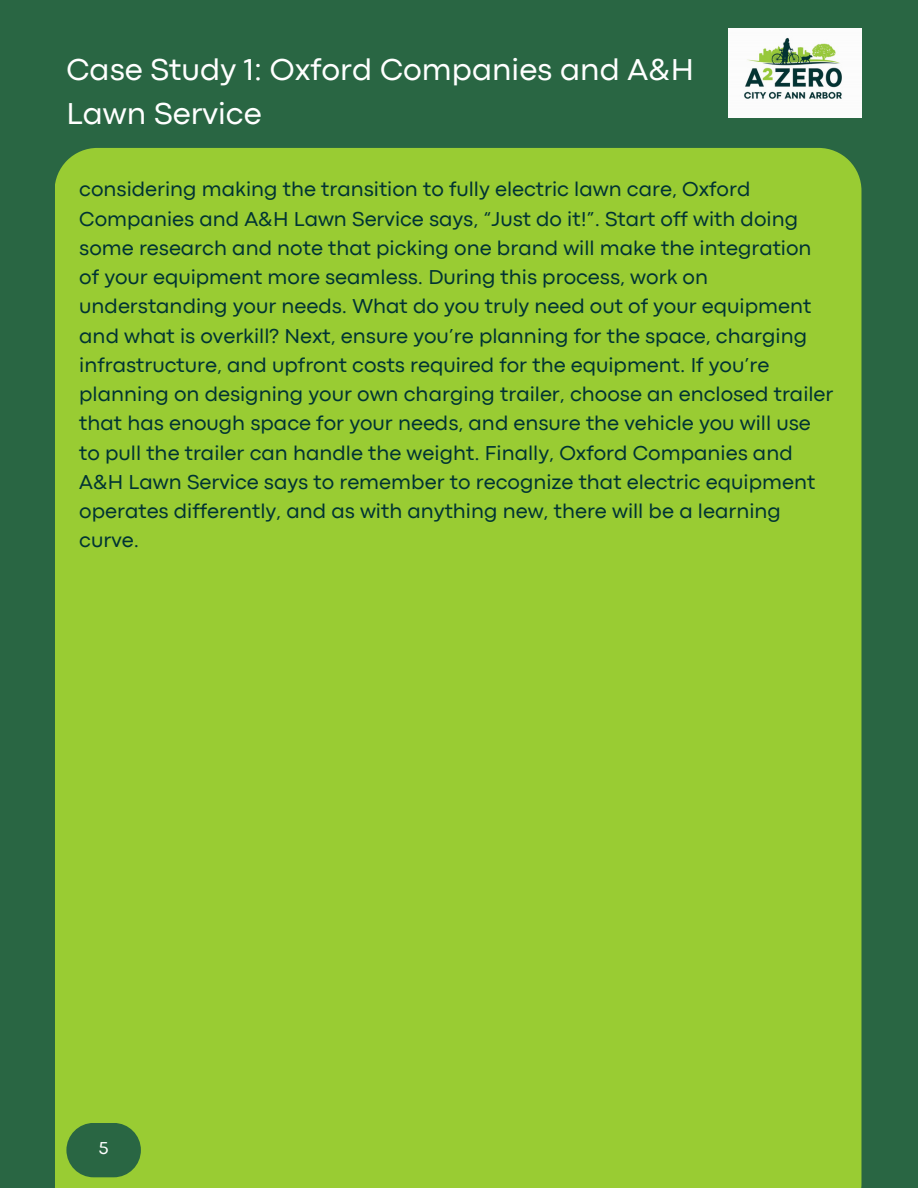
<style>
.page{position:relative;width:918px;height:1188px;background:#296643}
.page>*{position:absolute;margin:0;border:0;box-sizing:border-box;transform-origin:0 0}
.t1{font:31.5px/43.8px "Codec Pro";color:#fff}
.t2{font:21px/29.2px "Codec Pro";color:#033}
.t3{font:18px "Codec Pro";color:#fff}
</style>
<div class="page">
<div style="left:55px;top:148px;width:806px;height:1040px;background:#9c3"></div>
<img style="left:729px;top:29px;width:133px;height:89px">
<div style="left:66px;top:1123px;width:75px;height:54px;background:#296643;border-radius:27px"></div>
<h1 class="t1" style="left:66px;top:50px;width:629px">Case Study 1: Oxford Companies and A&amp;H<br>Lawn Service</h1>
<p class="t2" style="left:79px;top:176px;width:756px">considering making the transition to fully electric lawn care, Oxford Companies and A&amp;H Lawn Service says, “Just do it!”. Start off with doing some research and note that picking one brand will make the integration of your equipment more seamless. During this process, work on understanding your needs. What do you truly need out of your equipment and what is overkill? Next, ensure you’re planning for the space, charging infrastructure, and upfront costs required for the equipment. If you’re planning on designing your own charging trailer, choose an enclosed trailer that has enough space for your needs, and ensure the vehicle you will use to pull the trailer can handle the weight. Finally, Oxford Companies and A&amp;H Lawn Service says to remember to recognize that electric equipment operates differently, and as with anything new, there will be a learning curve.</p>
<p class="t3" style="left:99px;top:1142px;width:12px">5</p>
</div>
